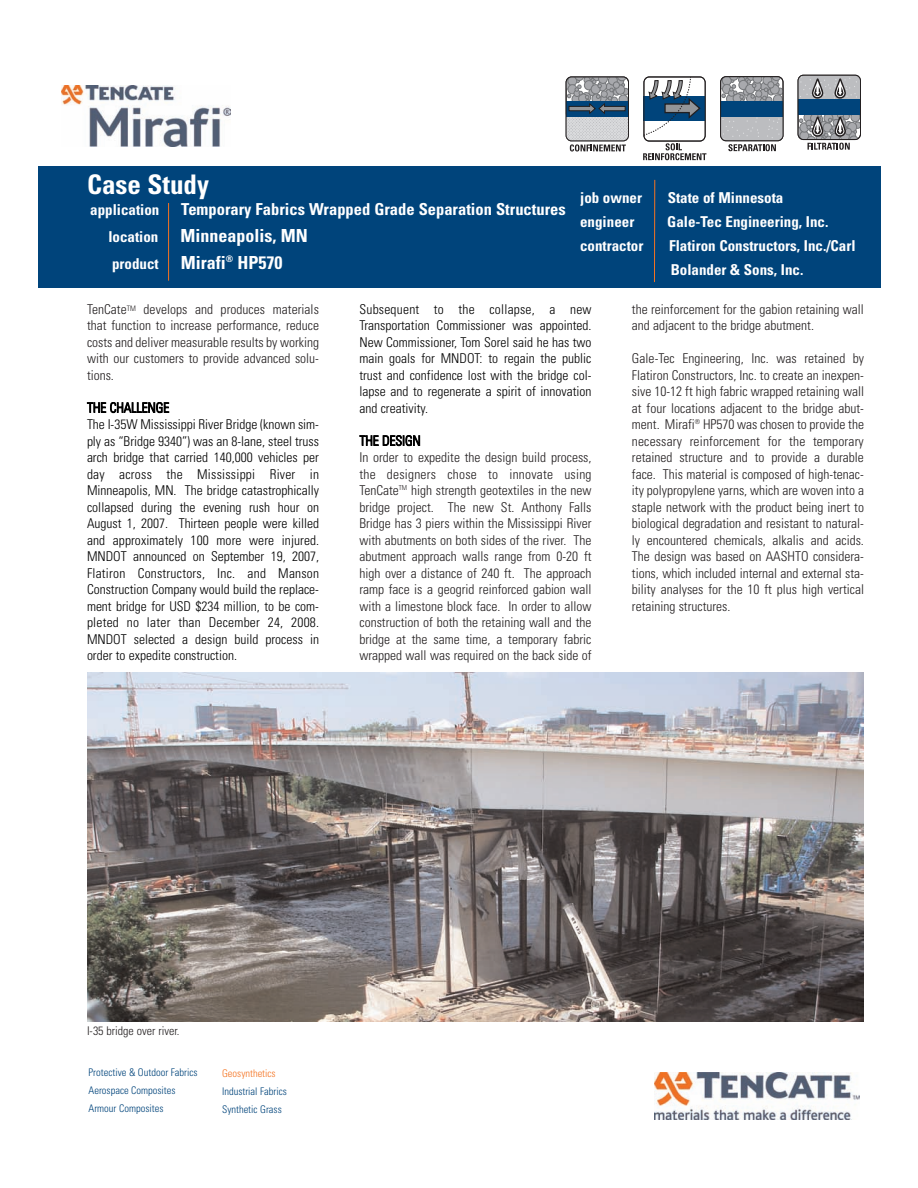
<style>
.page{position:relative;width:918px;height:1188px;background:#fff}
.page>*{position:absolute;margin:0;border:0;box-sizing:border-box;transform-origin:0 0}
.t1{font:700 condensed 27px "Univers LT";color:#fff}
.t2{font:700 condensed 18px/27px "Univers LT";color:#fff}
.t3{font:700 condensed 16.5px "Univers LT";color:#fff}
.t4{font:700 condensed 15px/24px "Univers LT";color:#fff}
.t5{font:300 condensed 13.5px/16.5px "Univers LT";color:#231f20;text-align:justify}
.t6{font:300 condensed 13.5px/16.5px "Univers LT";color:#000}
.t7{font:300 condensed 12px "Univers LT";color:#231f20}
.t8{font:300 condensed 10.5px/18px "Univers LT";color:#00447b}
.t9{font:300 condensed 10.5px "Univers LT";color:#f47321}
.s1{font-size:15px}
</style>
<div class="page">
<div style="left:38px;top:167px;width:843px;height:121px;background:#00447b"></div>
<img style="left:62px;top:85px;width:168px;height:62px">
<img style="left:655px;top:1073px;width:205px;height:47px">
<hr style="left:654px;top:180px;width:1px;height:102px;background:#f47321">
<hr style="left:168px;top:203px;width:1px;height:78px;background:#f47321">
<img style="left:87px;top:673px;width:777px;height:349px">
<svg style="left:566px;top:77px;width:63px;height:74px;background:#919ba5"></svg>
<div style="left:644px;top:96px;width:61px;height:25px;background:#00447b"></div>
<svg style="left:644px;top:76px;width:58px;height:59px"></svg>
<div style="left:643px;top:77px;width:63px;height:65px;border:1px solid #231f20;border-radius:5px"></div>
<svg style="left:643px;top:143px;width:63px;height:17px"></svg>
<svg style="left:722px;top:78px;width:59px;height:23px"></svg>
<div style="left:721px;top:101px;width:62px;height:16px;background:#00447b"></div>
<div style="left:720px;top:76px;width:63px;height:65px;border:1px solid #231f20;border-radius:5px"></div>
<svg style="left:721px;top:111px;width:62px;height:40px"></svg>
<svg style="left:798px;top:75px;width:63px;height:75px;background:#7f8d9a"></svg>
<h1 class="t1" style="left:87px;top:175px;width:124px">Case Study</h1>
<p class="t4" style="left:90px;top:199px;width:71px">application</p>
<p class="t3" style="left:181px;top:203px;width:386px">Temporary Fabrics Wrapped Grade Separation Structures</p>
<h2 class="t2" style="left:108px;top:223px;width:201px"><span class="s1">location</span> Minneapolis, MN <span class="s1">product</span> Mirafi<sup>®</sup> HP570</h2>
<p class="t4" style="left:580px;top:187px;width:63px">job owner</p>
<p class="t4" style="left:668px;top:187px;width:117px">State of Minnesota</p>
<p class="t4" style="left:580px;top:211px;width:56px">engineer</p>
<p class="t4" style="left:667px;top:211px;width:163px">Gale-Tec Engineering, Inc.</p>
<p class="t4" style="left:580px;top:235px;width:65px">contractor</p>
<p class="t4" style="left:669px;top:235px;width:188px">Flatiron Constructors, Inc./Carl<br>Bolander &amp; Sons, Inc.</p>
<p class="t5" style="left:87px;top:302px;width:234px">TenCate<sup>TM</sup> develops and produces materials that function to increase performance, reduce costs and deliver measurable results by working with our customers to provide advanced solu&shy;tions.</p>
<p class="t6" style="left:87px;top:401px;width:234px">THE CHALLENGE<br>The I-35W Mississippi River Bridge (known sim&shy;ply as “Bridge 9340”) was an 8-lane, steel truss arch bridge that carried 140,000 vehicles per day across the Mississippi River in Minneapolis, MN. The bridge catastrophically collapsed during the evening rush hour on August 1, 2007. Thirteen people were killed and approximately 100 more were injured.<br>MNDOT announced on September 19, 2007, Flatiron Constructors, Inc. and Manson Construction Company would build the replace&shy;ment bridge for USD $234 million, to be com&shy;pleted no later than December 24, 2008.<br>MNDOT selected a design build process in order to expedite construction.</p>
<p class="t6" style="left:359px;top:302px;width:234px;text-align:justify">Subsequent to the collapse, a new Transportation Commissioner was appointed.<br>New Commissioner, Tom Sorel said he has two main goals for MNDOT: to regain the public trust and confidence lost with the bridge col&shy;lapse and to regenerate a spirit of innovation and creativity.</p>
<p class="t6" style="left:360px;top:434px;width:63px">THE DESIGN</p>
<p class="t5" style="left:359px;top:450px;width:234px">In order to expedite the design build process, the designers chose to innovate using TenCate<sup>TM</sup> high strength geotextiles in the new bridge project. The new St. Anthony Falls Bridge has 3 piers within the Mississippi River with abutments on both sides of the river. The abutment approach walls range from 0-20 ft high over a distance of 240 ft. The approach ramp face is a geogrid reinforced gabion wall with a limestone block face. In order to allow construction of both the retaining wall and the bridge at the same time, a temporary fabric wrapped wall was required on the back side of</p>
<p class="t5" style="left:632px;top:302px;width:234px">the reinforcement for the gabion retaining wall and adjacent to the bridge abutment.</p>
<p class="t5" style="left:632px;top:351px;width:234px">Gale-Tec Engineering, Inc. was retained by Flatiron Constructors, Inc. to create an inexpen&shy;sive 10-12 ft high fabric wrapped retaining wall at four locations adjacent to the bridge abut&shy;ment. Mirafi<sup>®</sup> HP570 was chosen to provide the necessary reinforcement for the temporary retained structure and to provide a durable face. This material is composed of high-tenac&shy;ity polypropylene yarns, which are woven into a staple network with the product being inert to biological degradation and resistant to natural&shy;ly encountered chemicals, alkalis and acids.<br>The design was based on AASHTO considera&shy;tions, which included internal and external sta&shy;bility analyses for the 10 ft plus high vertical retaining structures.</p>
<p class="t7" style="left:87px;top:1026px;width:94px">I-35 bridge over river.</p>
<p class="t8" style="left:89px;top:1065px;width:111px">Protective &amp; Outdoor Fabrics<br>Aerospace Composites<br>Armour Composites</p>
<p class="t9" style="left:222px;top:1069px;width:55px">Geosynthetics</p>
<p class="t8" style="left:222px;top:1083px;width:66px">Industrial Fabrics<br>Synthetic Grass</p>
</div>
